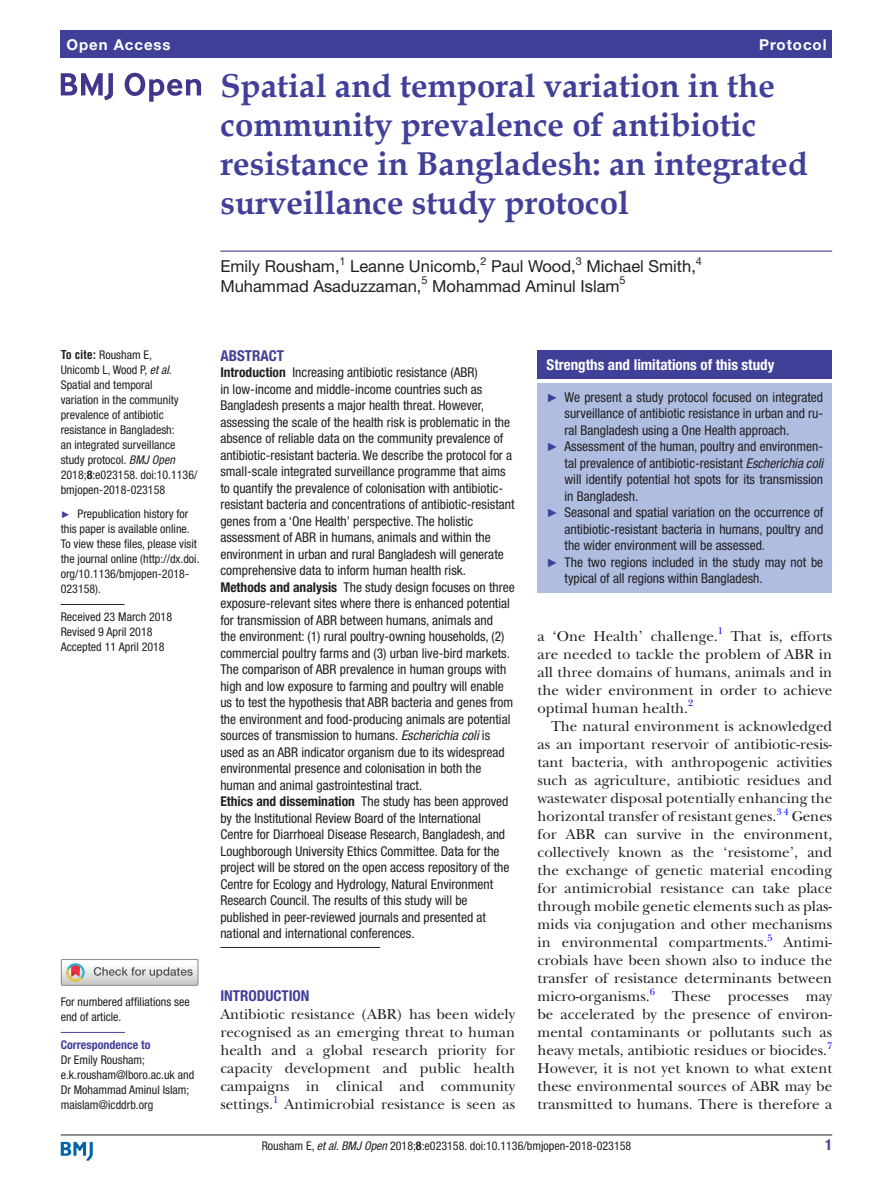
<style>
.page{position:relative;width:893px;height:1191px;background:#fff}
.page>*{position:absolute;margin:0;border:0;box-sizing:border-box;transform-origin:0 0}
.t1{font:700 33px/39px "Book Antiqua";color:#414099}
.t2{font:16.5px "Helvetica Neue LT Std";color:#231f20}
.t3{font:15px/18px "New Baskerville";color:#231f20;text-align:justify}
.t4{font:700 condensed 15px "Helvetica Neue LT Std";color:#fff}
.t5{font:700 condensed 15px "Helvetica Neue LT Std";color:#414099}
.t6{font:700 15px "Helvetica Neue LT Std";letter-spacing:.065em;color:#fff}
.t7{font:condensed 13.5px/16.5px "Helvetica Neue LT Std";color:#231f20}
.t8{font:condensed 12px/15px "Helvetica Neue LT Std";color:#231f20}
.t9{font:700 condensed 12px "Helvetica Neue LT Std";color:#414099}
.t10{font:10.95px "Helvetica Neue LT Std";color:#231f20}
.t11{font:9.9px "New Baskerville";color:#00f}
.s1{font-family:"Helvetica LT Std";font-weight:700}
.s2{font-style:italic}
.s3{font-weight:700}
.s4{font-family:"Arial";font-stretch:normal;font-size:9.75px;color:#414099}
.s5{font-family:"Arial";font-stretch:normal;font-size:12px;color:#414099}
</style>
<div class="page">
<hr style="left:61px;top:1134px;width:771px;height:1px;background:#231f20">
<svg style="left:61px;top:1141px;width:32px;height:19px"></svg>
<div style="left:61px;top:31px;width:771px;height:27px;background:#414099"></div>
<hr style="left:220px;top:250px;width:612px;height:2px;background:#414099">
<hr style="left:61px;top:604px;width:64px;height:1px;background:#231f20">
<hr style="left:61px;top:1032px;width:64px;height:1px;background:#414099">
<svg style="left:61px;top:73px;width:52px;height:27px"></svg>
<svg style="left:125px;top:73px;width:76px;height:29px"></svg>
<div style="left:61px;top:959px;width:138px;height:27px;border:1px solid #969090"></div>
<svg style="left:61px;top:959px;width:137px;height:26px"></svg>
<hr style="left:220px;top:947px;width:160px;height:1px;background:#231f20">
<div style="left:538px;top:350px;width:294px;height:29px;background:#414099"></div>
<div style="left:538px;top:383px;width:294px;height:209px;background:#afbde1"></div>
<p class="t6" style="left:66px;top:35px;width:106px">Open Access</p>
<p class="t6" style="left:759px;top:35px;width:69px">Protocol</p>
<h1 class="t1" style="left:220px;top:66px;width:589px">Spatial and temporal variation in the community prevalence of antibiotic resistance in Bangladesh: an integrated surveillance study protocol</h1>
<p class="t2" style="left:220px;top:257px;width:121px">Emily Rousham,</p>
<p class="t10" style="left:340px;top:254px;width:8px">1</p>
<p class="t2" style="left:350px;top:257px;width:132px">Leanne Unicomb,</p>
<p class="t10" style="left:480px;top:254px;width:8px">2</p>
<p class="t2" style="left:491px;top:257px;width:86px">Paul Wood,</p>
<p class="t10" style="left:576px;top:254px;width:8px">3</p>
<p class="t2" style="left:586px;top:257px;width:111px">Michael Smith,</p>
<p class="t10" style="left:696px;top:254px;width:8px">4</p>
<p class="t2" style="left:220px;top:276px;width:203px">Muhammad Asaduzzaman,</p>
<p class="t10" style="left:421px;top:274px;width:8px">5</p>
<p class="t2" style="left:432px;top:276px;width:189px">Mohammad Aminul Islam</p>
<p class="t10" style="left:620px;top:274px;width:8px">5</p>
<p class="t8" style="left:61px;top:347px;width:138px"><span class="s1">To cite:</span> Rousham E,<br>Unicomb L, Wood P, <span class="s2">et al</span>.<br>Spatial and temporal<br>variation in the community prevalence of antibiotic resistance in Bangladesh:<br>an integrated surveillance study protocol. <span class="s2">BMJ Open<br></span>2018;<span class="s3">8</span>:e023158. doi:10.1136/ bmjopen-2018-023158</p>
<p class="t8" style="left:61px;top:506px;width:140px"><span class="s4">►</span> Prepublication history for this paper is available online.<br>To view these files, please visit the journal online (http://dx.doi. org/10.1136/bmjopen-2018-<br>023158).</p>
<p class="t8" style="left:61px;top:609px;width:113px">Received 23 March 2018<br>Revised 9 April 2018<br>Accepted 11 April 2018</p>
<p class="t8" style="left:61px;top:994px;width:130px">For numbered affiliations see end of article.</p>
<p class="t9" style="left:61px;top:1037px;width:91px">Correspondence to</p>
<p class="t8" style="left:61px;top:1052px;width:135px">Dr Emily Rousham; e.k.rousham@lboro.ac.uk and<br>Dr Mohammad Aminul Islam; maislam@icddrb.org</p>
<p class="t5" style="left:220px;top:346px;width:65px">Abstract</p>
<p class="t7" style="left:220px;top:364px;width:296px"><span class="s3">Introduction</span> Increasing antibiotic resistance (ABR)<br>in low-income and middle-income countries such as Bangladesh presents a major health threat. However, assessing the scale of the health risk is problematic in the absence of reliable data on the community prevalence of antibiotic-resistant bacteria. We describe the protocol for a small-scale integrated surveillance programme that aims to quantify the prevalence of colonisation with antibiotic&shy;resistant bacteria and concentrations of antibiotic-resistant genes from a ‘One Health’ perspective. The holistic assessment of ABR in humans, animals and within the environment in urban and rural Bangladesh will generate comprehensive data to inform human health risk.<br><span class="s3">Methods and analysis</span> The study design focuses on three exposure-relevant sites where there is enhanced potential for transmission of ABR between humans, animals and<br>the environment: (1) rural poultry-owning households, (2) commercial poultry farms and (3) urban live-bird markets.<br>The comparison of ABR prevalence in human groups with high and low exposure to farming and poultry will enable us to test the hypothesis that ABR bacteria and genes from the environment and food-producing animals are potential sources of transmission to humans. <span class="s2">Escherichia coli</span> is used as an ABR indicator organism due to its widespread environmental presence and colonisation in both the human and animal gastrointestinal tract.<br><span class="s3">Ethics and dissemination</span> The study has been approved by the Institutional Review Board of the International Centre for Diarrhoeal Disease Research, Bangladesh, and Loughborough University Ethics Committee. Data for the project will be stored on the open access repository of the Centre for Ecology and Hydrology, Natural Environment Research Council. The results of this study will be published in peer-reviewed journals and presented at national and international conferences.</p>
<p class="t5" style="left:220px;top:987px;width:91px">Introduction</p>
<p class="t3" style="left:220px;top:1005px;width:296px">Antibiotic resistance (ABR) has been widely recognised as an emerging threat to human health and a global research priority for capacity development and public health campaigns in clinical and community settings.<sup>1</sup> Antimicrobial resistance is seen as</p>
<p class="t4" style="left:547px;top:355px;width:229px">Strengths and limitations of this study</p>
<p class="t7" style="left:547px;top:388px;width:278px"><span class="s5">►</span> We present a study protocol focused on integrated</p>
<p class="t7" style="left:565px;top:405px;width:260px">surveillance of antibiotic resistance in urban and ru-</p>
<p class="t7" style="left:565px;top:421px;width:226px">ral Bangladesh using a One Health approach.</p>
<p class="t7" style="left:547px;top:438px;width:278px"><span class="s5">►</span> Assessment of the human, poultry and environmen-</p>
<p class="t7" style="left:565px;top:454px;width:260px">tal prevalence of antibiotic-resistant <span class="s2">Escherichia coli</span></p>
<p class="t7" style="left:565px;top:471px;width:260px">will identify potential hot spots for its transmission</p>
<p class="t7" style="left:565px;top:487px;width:75px">in Bangladesh.</p>
<p class="t7" style="left:547px;top:504px;width:278px"><span class="s5">►</span> Seasonal and spatial variation on the occurrence of</p>
<p class="t7" style="left:565px;top:520px;width:260px">antibiotic-resistant bacteria in humans, poultry and</p>
<p class="t7" style="left:565px;top:537px;width:202px">the wider environment will be assessed.</p>
<p class="t7" style="left:547px;top:553px;width:278px"><span class="s5">►</span> The two regions included in the study may not be</p>
<p class="t7" style="left:565px;top:570px;width:200px">typical of all regions within Bangladesh.</p>
<p class="t3" style="left:538px;top:627px;width:187px">a ‘One Health’ challenge.<sup>1</sup></p>
<p class="t3" style="left:538px;top:627px;width:296px;text-indent:193px">That is, efforts are needed to tackle the problem of ABR in all three domains of humans, animals and in the wider environment in order to achieve optimal human health.</p>
<p class="t11" style="left:688px;top:697px;width:7px">2</p>
<p class="t3" style="left:538px;top:717px;width:296px;text-indent:14px">The natural environment is acknowledged as an important reservoir of antibiotic-resis&shy;tant bacteria, with anthropogenic activities such as agriculture, antibiotic residues and wastewater disposal potentially enhancing the horizontal transfer of resistant genes.</p>
<p class="t11" style="left:776px;top:805px;width:14px">3 4</p>
<p class="t3" style="left:538px;top:807px;width:296px;text-indent:254px">Genes for ABR can survive in the environment, collectively known as the ‘resistome’, and the exchange of genetic material encoding for antimicrobial resistance can take place through mobile genetic elements such as plas&shy;mids via conjugation and other mechanisms in environmental compartments.</p>
<p class="t11" style="left:767px;top:931px;width:7px">5</p>
<p class="t3" style="left:538px;top:933px;width:296px;text-indent:246px">Antimi&shy;crobials have been shown also to induce the transfer of resistance determinants between micro-organisms.</p>
<p class="t11" style="left:650px;top:985px;width:7px">6</p>
<p class="t3" style="left:538px;top:987px;width:296px;text-indent:134px">These processes may be accelerated by the presence of environ&shy;mental contaminants or pollutants such as heavy metals, antibiotic residues or biocides.</p>
<p class="t11" style="left:827px;top:1039px;width:7px">7</p>
<p class="t3" style="left:538px;top:1059px;width:296px">However, it is not yet known to what extent these environmental sources of ABR may be transmitted to humans. There is therefore a</p>
<p class="t8" style="left:262px;top:1137px;width:371px">Rousham E, <span class="s2">et al</span>. <span class="s2">BMJ Open</span> 2018;<span class="s3">8</span>:e023158. doi:10.1136/bmjopen-2018-023158</p>
<p class="t5" style="left:825px;top:1135px;width:9px">1</p>
</div>
